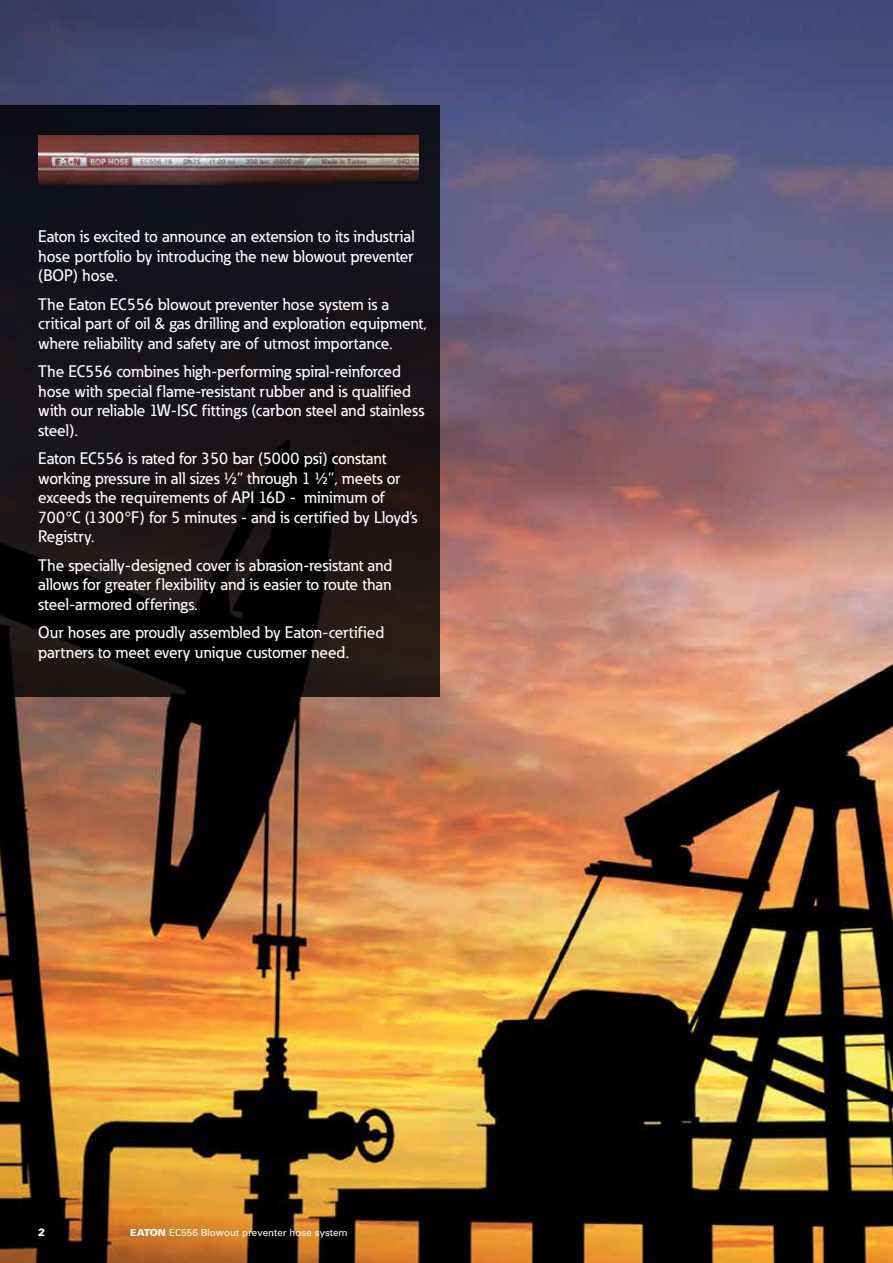
<style>
.page{position:relative;width:893px;height:1263px;background:#fff}
.page>*{position:absolute;margin:0;border:0;box-sizing:border-box;transform-origin:0 0}
.t1{font:500 16.5px/19.5px "Eaton";color:#fff}
.t2{font:900 10.5px "Univers LT Std";color:#fff}
.t3{font:9.75px "Univers LT Std";color:#fff}
.s1{font-weight:900}
</style>
<div class="page">
<img style="left:0;top:0;width:893px;height:1263px">
<svg style="left:0;top:105px;width:440px;height:591px;background:#131014"></svg>
<img style="left:38px;top:135px;width:381px;height:49px">
<p class="t1" style="left:38px;top:226px;width:378px;text-align:justify">Eaton is excited to announce an extension to its industrial hose portfolio by introducing the new blowout preventer (BOP) hose.</p>
<p class="t1" style="left:38px;top:294px;width:390px">The Eaton EC556 blowout preventer hose system is a critical part of oil &amp; gas drilling and exploration equipment, where reliability and safety are of utmost importance.</p>
<p class="t1" style="left:38px;top:361px;width:387px">The EC556 combines high-performing spiral-reinforced hose with special flame-resistant rubber and is qualified with our reliable 1W-ISC fittings (carbon steel and stainless steel).</p>
<p class="t1" style="left:38px;top:448px;width:380px">Eaton EC556 is rated for 350 bar (5000 psi) constant working pressure in all sizes ½” through 1 ½”, meets or exceeds the requirements of API 16D - minimum of 700°C (1300°F) for 5 minutes - and is certified by Lloyd’s Registry.</p>
<p class="t1" style="left:38px;top:555px;width:356px;text-align:justify">The specially-designed cover is abrasion-resistant and allows for greater flexibility and is easier to route than steel-armored offerings.</p>
<p class="t1" style="left:38px;top:622px;width:347px">Our hoses are proudly assembled by Eaton-certified partners to meet every unique customer need.</p>
<p class="t2" style="left:38px;top:1225px;width:9px">2</p>
<p class="t3" style="left:130px;top:1227px;width:219px"><span class="s1">EATON</span> EC556 Blowout preventer hose system</p>
</div>
